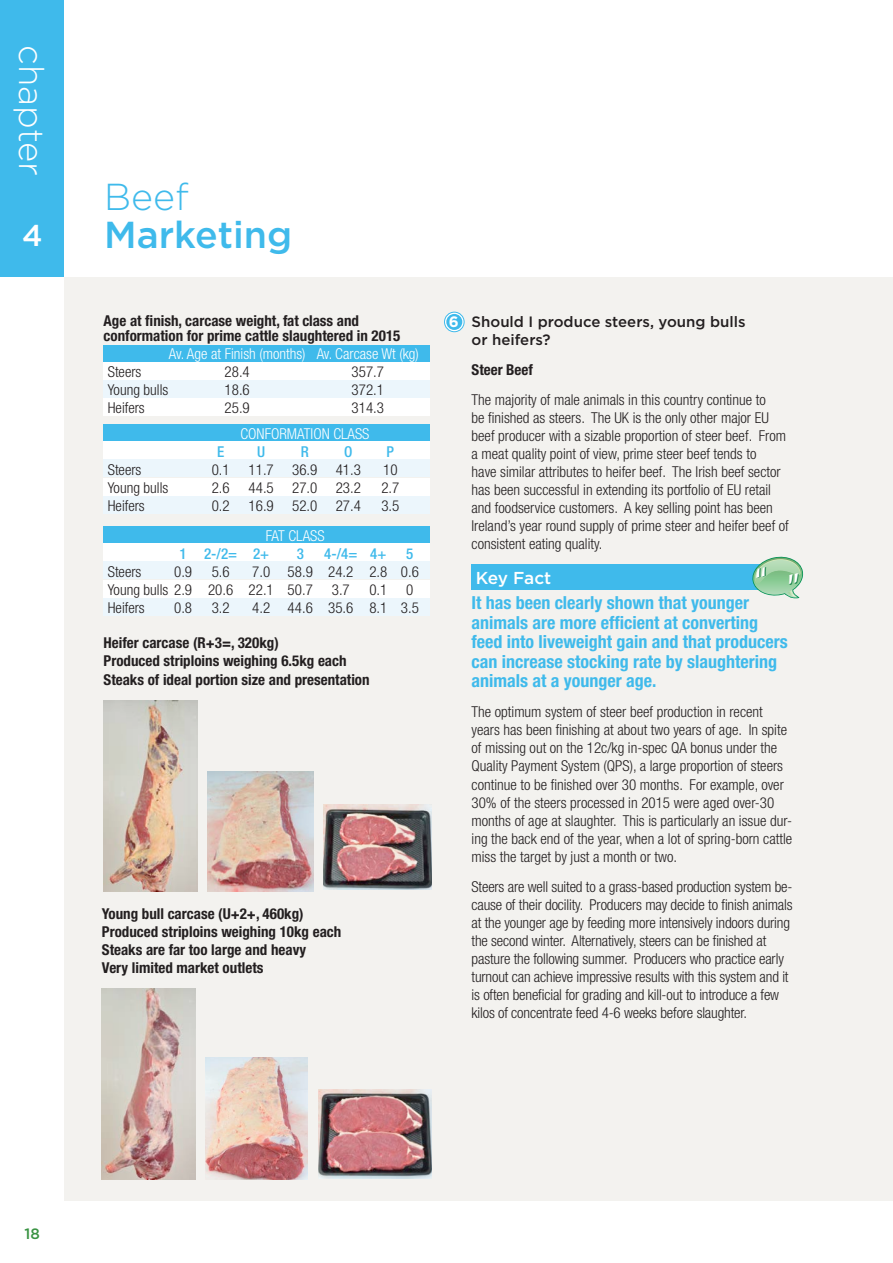
<style>
.page{position:relative;width:893px;height:1263px;background:#fff}
.page>*{position:absolute;margin:0;border:0;box-sizing:border-box;transform-origin:0 0}
.t1{font:500 37.5px "Gotham";color:#3fbaeb}
.t2{font:300 37.5px "Gotham";color:#3fbaeb}
.t3{font:300 34.5px "Gotham";color:#fff}
.t4{font:500 30px "Gotham";color:#fff}
.t5{font:700 condensed 18px/19.5px "Helvetica Neue";color:#3fbaeb}
.t6{font:500 17.25px "Gotham";letter-spacing:-.025em;color:#fff}
.t7{font:300 condensed 15px/18px "Helvetica Neue";color:#231f20}
.t8{font:700 condensed 15px/18px "Helvetica Neue";color:#231f20}
.t9{font:300 condensed 15px "Helvetica Neue";color:#fff}
.t10{font:500 15px/18px "Gotham";color:#231f20}
.t11{font:500 condensed 15px "Helvetica Neue";color:#3fbaeb}
.t12{font:500 15px "Gotham";color:#3a9343}
.t13{font:700 15px "Gotham";color:#fff}
</style>
<div class="page">
<div style="left:0;top:0;width:64px;height:277px;background:#3fbaeb"></div>
<div style="left:64px;top:277px;width:828px;height:922px;background:#f3f2ef"></div>
<svg style="left:444px;top:312px;width:20px;height:20px"></svg>
<div style="left:444px;top:312px;width:20px;height:20px;border:1px solid #3fbaeb;border-radius:50%"></div>
<div style="left:446px;top:314px;width:16px;height:16px;background:#3fbaeb;border-radius:50%"></div>
<div style="left:471px;top:564px;width:312px;height:26px;background:#3fbaeb"></div>
<div style="left:103px;top:346px;width:326px;height:17px;background:#3fbaeb"></div>
<div style="left:103px;top:424px;width:326px;height:18px;background:#3fbaeb"></div>
<div style="left:103px;top:526px;width:326px;height:17px;background:#3fbaeb"></div>
<div style="left:103px;top:362px;width:326px;height:17px;background:#fff"></div>
<div style="left:103px;top:441px;width:326px;height:17px;background:#fff"></div>
<div style="left:103px;top:543px;width:326px;height:17px;background:#fff"></div>
<div style="left:103px;top:380px;width:326px;height:18px;background:#ecf6fc"></div>
<div style="left:103px;top:459px;width:326px;height:18px;background:#ecf6fc"></div>
<div style="left:103px;top:561px;width:326px;height:17px;background:#ecf6fc"></div>
<div style="left:103px;top:496px;width:326px;height:17px;background:#ecf6fc"></div>
<div style="left:103px;top:598px;width:326px;height:17px;background:#ecf6fc"></div>
<div style="left:103px;top:399px;width:326px;height:17px;background:#fff"></div>
<div style="left:103px;top:478px;width:326px;height:17px;background:#fff"></div>
<div style="left:103px;top:580px;width:326px;height:17px;background:#fff"></div>
<img style="left:104px;top:700px;width:93px;height:191px">
<img style="left:207px;top:771px;width:106px;height:120px">
<img style="left:323px;top:804px;width:108px;height:85px">
<img style="left:102px;top:988px;width:93px;height:191px">
<img style="left:206px;top:1057px;width:102px;height:122px">
<img style="left:318px;top:1089px;width:113px;height:89px">
<svg style="left:752px;top:556px;width:51px;height:43px"></svg>
<h2 class="t3" style="left:50px;top:45px;width:132px;rotate:90deg">chapter</h2>
<h3 class="t4" style="left:22px;top:218px;width:22px">4</h3>
<h1 class="t2" style="left:104px;top:176px;width:86px">Beef</h1>
<h1 class="t1" style="left:104px;top:213px;width:190px">Marketing</h1>
<p class="t8" style="left:103px;top:313px;width:298px;line-height:15px">Age at finish, carcase weight, fat class and conformation for prime cattle slaughtered in 2015</p>
<p class="t9" style="left:169px;top:345px;width:251px">Av. Age at Finish (months) Av. Carcase Wt (kg)</p>
<p class="t7" style="left:108px;top:363px;width:35px">Steers</p>
<p class="t7" style="left:224px;top:363px;width:27px">28.4</p>
<p class="t7" style="left:351px;top:363px;width:34px">357.7</p>
<p class="t7" style="left:108px;top:381px;width:62px">Young bulls</p>
<p class="t7" style="left:224px;top:381px;width:27px">18.6</p>
<p class="t7" style="left:351px;top:381px;width:34px">372.1</p>
<p class="t7" style="left:108px;top:399px;width:38px">Heifers</p>
<p class="t7" style="left:224px;top:399px;width:27px">25.9</p>
<p class="t7" style="left:351px;top:399px;width:34px">314.3</p>
<p class="t9" style="left:240px;top:425px;width:130px">CONFORMATION CLASS</p>
<p class="t11" style="left:217px;top:442px;width:9px">E</p>
<p class="t11" style="left:257px;top:442px;width:10px">U</p>
<p class="t11" style="left:300px;top:442px;width:10px">R</p>
<p class="t11" style="left:344px;top:442px;width:10px">O</p>
<p class="t11" style="left:386px;top:442px;width:9px">P</p>
<p class="t7" style="left:108px;top:460px;width:35px">Steers</p>
<p class="t7" style="left:211px;top:460px;width:19px">0.1</p>
<p class="t7" style="left:248px;top:460px;width:114px">11.7 36.9 41.3</p>
<p class="t7" style="left:383px;top:460px;width:16px">10</p>
<p class="t7" style="left:108px;top:478px;width:62px">Young bulls</p>
<p class="t7" style="left:211px;top:478px;width:19px">2.6</p>
<p class="t7" style="left:248px;top:478px;width:114px">44.5 27.0 23.2</p>
<p class="t7" style="left:381px;top:478px;width:19px">2.7</p>
<p class="t7" style="left:108px;top:496px;width:38px">Heifers</p>
<p class="t7" style="left:211px;top:496px;width:19px">0.2</p>
<p class="t7" style="left:248px;top:496px;width:114px">16.9 52.0 27.4</p>
<p class="t7" style="left:381px;top:496px;width:19px">3.5</p>
<p class="t9" style="left:265px;top:527px;width:60px">FAT CLASS</p>
<p class="t11" style="left:179px;top:544px;width:91px">1 2-/2= 2+</p>
<p class="t11" style="left:296px;top:544px;width:9px">3</p>
<p class="t11" style="left:324px;top:544px;width:64px">4-/4= 4+</p>
<p class="t11" style="left:406px;top:544px;width:9px">5</p>
<p class="t7" style="left:108px;top:562px;width:35px">Steers</p>
<p class="t7" style="left:174px;top:562px;width:19px">0.9</p>
<p class="t7" style="left:211px;top:562px;width:19px">5.6</p>
<p class="t7" style="left:108px;top:562px;width:312px;text-indent:144px">7.0 58.9 24.2 2.8 0.6<br>Young bulls 2.9 20.6 22.1 50.7</p>
<p class="t7" style="left:331px;top:580px;width:20px">3.7</p>
<p class="t7" style="left:369px;top:580px;width:20px">0.1</p>
<p class="t7" style="left:406px;top:580px;width:9px">0</p>
<p class="t7" style="left:108px;top:598px;width:38px">Heifers</p>
<p class="t7" style="left:174px;top:598px;width:19px">0.8</p>
<p class="t7" style="left:211px;top:598px;width:19px">3.2</p>
<p class="t7" style="left:252px;top:598px;width:168px">4.2 44.6 35.6 8.1 3.5</p>
<p class="t8" style="left:103px;top:634px;width:267px">Heifer carcase (R+3=, 320kg)<br>Produced striploins weighing 6.5kg each<br>Steaks of ideal portion size and presentation</p>
<p class="t8" style="left:102px;top:904px;width:241px">Young bull carcase (U+2+, 460kg)<br>Produced striploins weighing 10kg each Steaks are far too large and heavy<br>Very limited market outlets</p>
<p class="t13" style="left:448px;top:313px;width:11px">6</p>
<p class="t10" style="left:471px;top:312px;width:275px">Should I produce steers, young bulls or heifers?</p>
<p class="t8" style="left:471px;top:360px;width:63px">Steer Beef</p>
<p class="t7" style="left:471px;top:391px;width:319px">The majority of male animals in this country continue to<br>be finished as steers. The UK is the only other major EU beef producer with a sizable proportion of steer beef. From a meat quality point of view, prime steer beef tends to<br>have similar attributes to heifer beef. The Irish beef sector has been successful in extending its portfolio of EU retail and foodservice customers. A key selling point has been Ireland’s year round supply of prime steer and heifer beef of consistent eating quality.</p>
<p class="t6" style="left:475px;top:568px;width:77px">Key Fact</p>
<p class="t5" style="left:471px;top:593px;width:318px">It has been clearly shown that younger animals are more efficient at converting feed into liveweight gain and that producers can increase stocking rate by slaughtering animals at a younger age.</p>
<p class="t7" style="left:471px;top:703px;width:322px">The optimum system of steer beef production in recent years has been finishing at about two years of age. In spite of missing out on the 12c/kg in-spec QA bonus under the Quality Payment System (QPS), a large proportion of steers continue to be finished over 30 months. For example, over 30% of the steers processed in 2015 were aged over-30 months of age at slaughter. This is particularly an issue dur&shy;ing the back end of the year, when a lot of spring-born cattle miss the target by just a month or two.</p>
<p class="t7" style="left:471px;top:877px;width:322px">Steers are well suited to a grass-based production system be&shy;cause of their docility. Producers may decide to finish animals at the younger age by feeding more intensively indoors during the second winter. Alternatively, steers can be finished at pasture the following summer. Producers who practice early turnout can achieve impressive results with this system and it is often beneficial for grading and kill-out to introduce a few kilos of concentrate feed 4-6 weeks before slaughter.</p>
<p class="t12" style="left:25px;top:1224px;width:17px">18</p>
</div>
